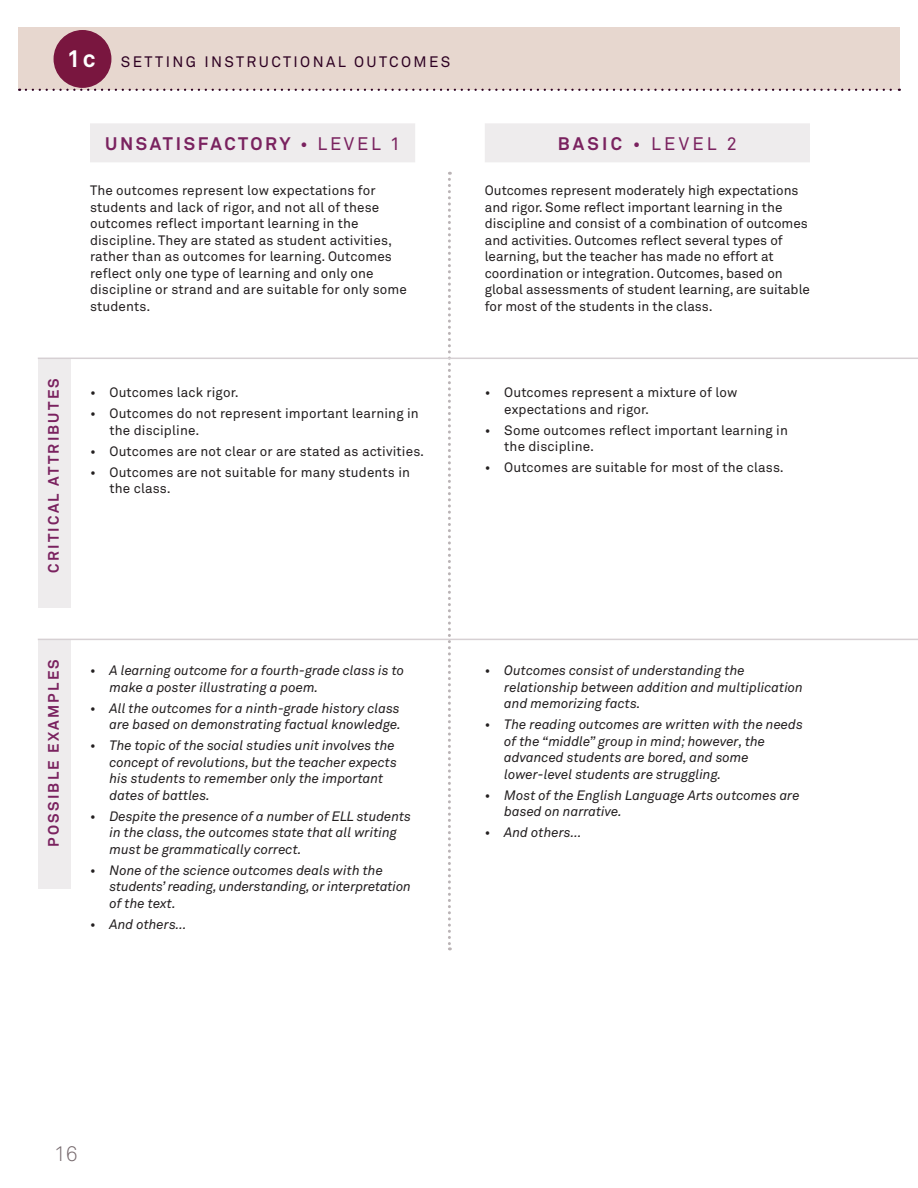
<style>
.page{position:relative;width:918px;height:1188px;background:#fff}
.page>*{position:absolute;margin:0;border:0;box-sizing:border-box;transform-origin:0 0}
.t1{font:300 21px "Akkurat";color:#75686c}
.Level_Title{font:700 18px "Akkurat";letter-spacing:.145em;color:#7a225f}
.Level_Title-2{font:18px "Akkurat";letter-spacing:.18em;color:#7a225f}
.t2{font:700 15px "Akkurat";letter-spacing:.15em;color:#7a225f}
.t3{font:15px "Akkurat";letter-spacing:.16em;color:#2d0022}
.Levels_Table_Bullet{font:italic 13.5px/16.5px "Akkurat";color:#231f20}
.TABLE___Body{font:13.5px/16.5px "Akkurat";color:#231f20}
.Levels_Table_Bullet-2{font:13.5px/16.5px "Akkurat";letter-spacing:.01em;color:#231f20}
.s1{font-weight:700;font-size:24px;color:#fff}
.s2{font-weight:400}
.s3{font-weight:700}
</style>
<div class="page">
<div style="left:18px;top:27px;width:882px;height:63px;background:#e7d7cf"></div>
<svg style="left:26px;top:89px;width:874px;height:2px"></svg>
<div style="left:54px;top:31px;width:57px;height:56px;background:#79163f;border-radius:50%"></div>
<div style="left:54px;top:30px;width:57px;height:58px;border:2px solid #79163f;border-radius:50%"></div>
<div style="left:485px;top:123px;width:325px;height:39px;background:#eeeced"></div>
<svg style="left:448px;top:172px;width:3px;height:778px"></svg>
<div style="left:38px;top:359px;width:33px;height:249px;background:#eeeced"></div>
<hr style="left:38px;top:358px;width:880px;height:1px;background:#d6d0d3">
<div style="left:38px;top:640px;width:33px;height:249px;background:#eeeced"></div>
<hr style="left:38px;top:639px;width:880px;height:1px;background:#d6d0d3">
<div style="left:90px;top:123px;width:325px;height:39px;background:#eeeced"></div>
<p class="t3" style="left:67px;top:53px;width:385px"><span class="s1">1c</span> SETTING INSTRUCTIONAL OUTCOMES</p>
<p class="t2" style="left:44px;top:573px;width:196px;rotate:-90deg">CRITICAL ATTRIBUTES</p>
<p class="Level_Title" style="left:105px;top:133px;width:296px">UNSATISFACTORY <span class="s2">• LEVEL 1</span></p>
<p class="TABLE___Body" style="left:90px;top:183px;width:319px">The outcomes represent low expectations for students and lack of rigor, and not all of these outcomes reflect important learning in the discipline. They are stated as student activities, rather than as outcomes for learning. Outcomes reflect only one type of learning and only one discipline or strand and are suitable for only some students.</p>
<p class="Levels_Table_Bullet-2" style="left:90px;top:384px;width:150px">• Outcomes lack rigor.</p>
<p class="Levels_Table_Bullet-2" style="left:109px;top:405px;width:311px;text-indent:-19px">• Outcomes do not represent important learning in the discipline.</p>
<p class="Levels_Table_Bullet-2" style="left:90px;top:443px;width:336px">• Outcomes are not clear or are stated as activities.</p>
<p class="Levels_Table_Bullet-2" style="left:109px;top:464px;width:302px;text-indent:-19px">• Outcomes are not suitable for many students in the class.</p>
<p class="t2" style="left:44px;top:847px;width:189px;rotate:-90deg">POSSIBLE EXAMPLES</p>
<p class="Levels_Table_Bullet" style="left:109px;top:662px;width:296px;text-indent:-19px">• A learning outcome for a fourth-grade class is to make a poster illustrating a poem.</p>
<p class="Levels_Table_Bullet" style="left:90px;top:700px;width:313px;text-align:right">• All the outcomes for a ninth-grade history class are based on demonstrating factual knowledge.</p>
<p class="Levels_Table_Bullet" style="left:109px;top:737px;width:289px;text-indent:-19px">• The topic of the social studies unit involves the concept of revolutions, but the teacher expects his students to remember only the important dates of battles.</p>
<p class="Levels_Table_Bullet" style="left:109px;top:808px;width:303px;text-indent:-19px">• Despite the presence of a number of ELL students in the class, the outcomes state that all writing must be grammatically correct.</p>
<p class="Levels_Table_Bullet" style="left:109px;top:862px;width:303px;text-indent:-19px">• None of the science outcomes deals with the students’ reading, understanding, or interpretation of the text.</p>
<p class="Levels_Table_Bullet" style="left:90px;top:916px;width:98px">• And others…</p>
<p class="Level_Title-2" style="left:558px;top:134px;width:181px"><span class="s3">BASIC</span> • LEVEL 2</p>
<p class="TABLE___Body" style="left:485px;top:183px;width:327px">Outcomes represent moderately high expectations and rigor. Some reflect important learning in the discipline and consist of a combination of outcomes and activities. Outcomes reflect several types of learning, but the teacher has made no effort at coordination or integration. Outcomes, based on global assessments of student learning, are suitable for most of the students in the class.</p>
<p class="Levels_Table_Bullet-2" style="left:504px;top:384px;width:235px;text-indent:-19px">• Outcomes represent a mixture of low expectations and rigor.</p>
<p class="Levels_Table_Bullet-2" style="left:504px;top:422px;width:285px;text-indent:-19px">• Some outcomes reflect important learning in the discipline.</p>
<p class="Levels_Table_Bullet-2" style="left:485px;top:459px;width:301px">• Outcomes are suitable for most of the class.</p>
<p class="Levels_Table_Bullet" style="left:504px;top:662px;width:300px;text-indent:-20px">• Outcomes consist of understanding the relationship between addition and multiplication and memorizing facts.</p>
<p class="Levels_Table_Bullet" style="left:504px;top:716px;width:300px;text-indent:-20px">• The reading outcomes are written with the needs of the “middle” group in mind; however, the advanced students are bored, and some lower-level students are struggling.</p>
<p class="Levels_Table_Bullet" style="left:504px;top:787px;width:297px;text-indent:-20px">• Most of the English Language Arts outcomes are based on narrative.</p>
<p class="Levels_Table_Bullet" style="left:485px;top:824px;width:98px">• And others…</p>
<h1 class="t1" style="left:54px;top:1141px;width:25px">16</h1>
</div>
